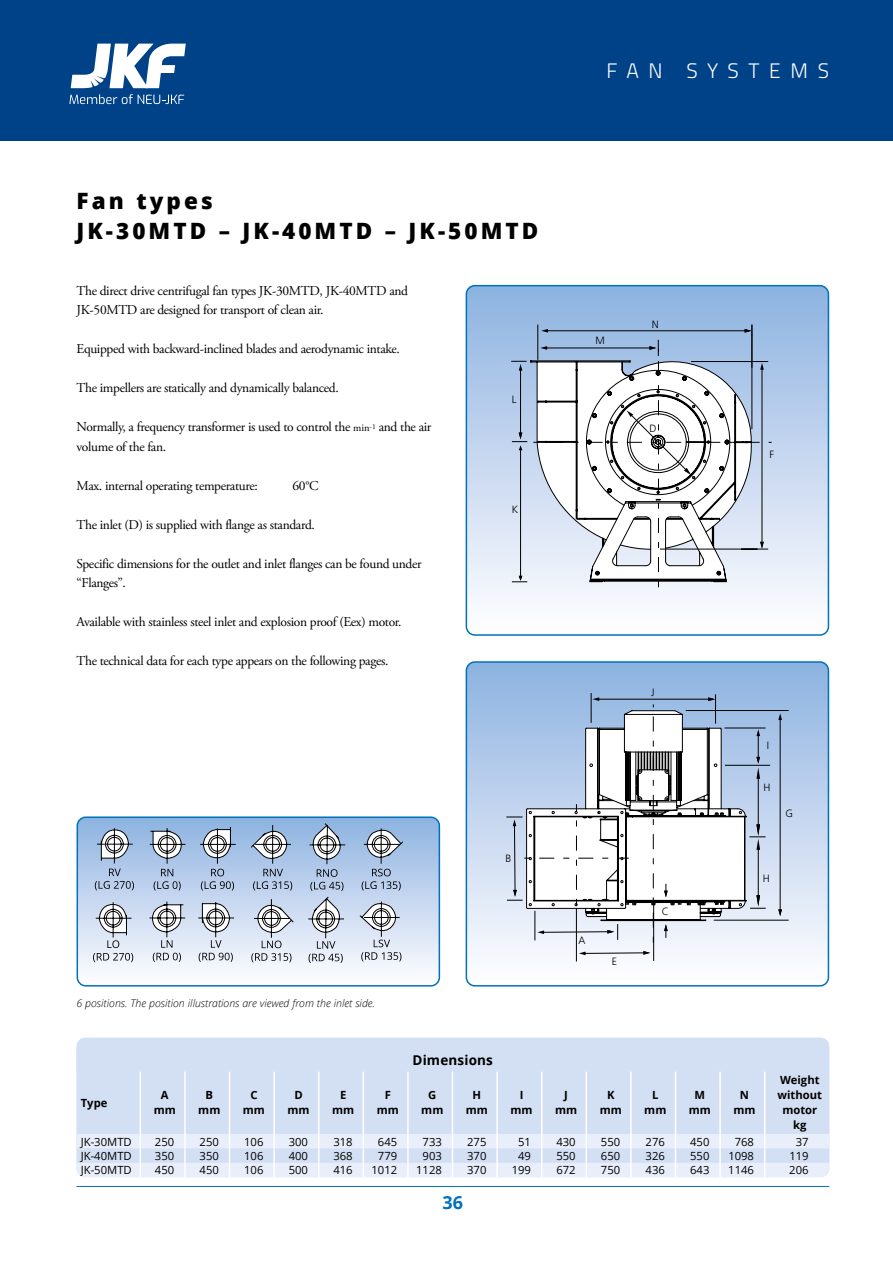
<style>
.page{position:relative;width:893px;height:1263px;background:#fff}
.page>*{position:absolute;margin:0;border:0;box-sizing:border-box;transform-origin:0 0}
.t1{font:800 22.5px/30px "Open Sans";letter-spacing:.135em;color:#000}
.t2{font:300 21px "Titillium";letter-spacing:.46em;color:#fff}
.t3{font:700 18px "Open Sans";color:#0071bb}
.t4{font:13.5px/19.5px "Adobe Garamond Pro";letter-spacing:-.025em;color:#000}
.t5{font:700 13.5px "Open Sans";letter-spacing:.01em;color:#000}
.t6{font:11.25px "Open Sans";color:#000}
.t7{font:700 11.25px/14.9px "Open Sans";color:#000;text-align:center}
.t8{font:italic 300 10.5px "Open Sans";color:#000}
.t9{font:300 10.5px "Frutiger";color:#000}
.s1{font-size:10.5px}
</style>
<div class="page">
<hr style="left:77px;top:1186px;width:752px;height:1px;background:#0071bb">
<div style="left:0;top:0;width:893px;height:140px;background:#004288"></div>
<svg style="left:71px;top:44px;width:115px;height:44px"></svg>
<svg style="left:69px;top:94px;width:115px;height:10px"></svg>
<svg style="left:466px;top:286px;width:362px;height:349px;background:#bdd2ed"></svg>
<div style="left:530px;top:351px;width:223px;height:282px;background:#f6f9fd"></div>
<hr style="left:520px;top:369px;width:1px;height:65px;background:#000">
<svg style="left:511px;top:361px;width:16px;height:10px"></svg>
<svg style="left:533px;top:325px;width:239px;height:262px"></svg>
<hr style="left:520px;top:449px;width:1px;height:128px;background:#000">
<svg style="left:512px;top:433px;width:15px;height:17px"></svg>
<svg style="left:512px;top:576px;width:15px;height:6px"></svg>
<div style="left:466px;top:285px;width:363px;height:351px;border:2px solid #0071bb;border-radius:9px"></div>
<svg style="left:466px;top:662px;width:362px;height:324px"></svg>
<div style="left:526px;top:664px;width:221px;height:33px;background:#92b7e2"></div>
<hr style="left:715px;top:694px;width:1px;height:30px;background:#000">
<hr style="left:591px;top:693px;width:1px;height:30px;background:#000">
<hr style="left:576px;top:908px;width:1px;height:53px;background:#000">
<hr style="left:653px;top:901px;width:1px;height:60px;background:#000">
<svg style="left:579px;top:951px;width:71px;height:4px"></svg>
<hr style="left:686px;top:710px;width:103px;height:1px;background:#000">
<hr style="left:714px;top:920px;width:75px;height:1px;background:#000">
<hr style="left:780px;top:719px;width:1px;height:192px;background:#000">
<svg style="left:778px;top:713px;width:4px;height:7px"></svg>
<svg style="left:778px;top:909px;width:4px;height:7px"></svg>
<div style="left:466px;top:661px;width:363px;height:325px;border:2px solid #0071bb;border-radius:9px"></div>
<svg style="left:77px;top:819px;width:362px;height:167px"></svg>
<svg style="left:93px;top:823px;width:310px;height:140px;background:#b4c3d6"></svg>
<div style="left:77px;top:816px;width:363px;height:170px;border:2px solid #0071bb;border-radius:9px"></div>
<div style="left:77px;top:1037px;width:752px;height:140px;background:#d3dff3;border-radius:9px"></div>
<svg style="left:139px;top:1072px;width:627px;height:62px"></svg>
<hr style="left:140px;top:1072px;width:1px;height:62px;background:#fff">
<hr style="left:184px;top:1072px;width:2px;height:62px;background:#fff">
<hr style="left:229px;top:1072px;width:1px;height:62px;background:#fff">
<hr style="left:273px;top:1072px;width:2px;height:62px;background:#fff">
<hr style="left:318px;top:1072px;width:1px;height:62px;background:#fff">
<hr style="left:363px;top:1072px;width:1px;height:62px;background:#fff">
<hr style="left:407px;top:1072px;width:2px;height:62px;background:#fff">
<hr style="left:452px;top:1072px;width:1px;height:62px;background:#fff">
<hr style="left:496px;top:1072px;width:2px;height:62px;background:#fff">
<hr style="left:541px;top:1072px;width:1px;height:62px;background:#fff">
<hr style="left:586px;top:1072px;width:1px;height:62px;background:#fff">
<hr style="left:630px;top:1072px;width:2px;height:62px;background:#fff">
<hr style="left:675px;top:1072px;width:1px;height:62px;background:#fff">
<hr style="left:719px;top:1072px;width:2px;height:62px;background:#fff">
<hr style="left:764px;top:1072px;width:1px;height:62px;background:#fff">
<svg style="left:77px;top:1134px;width:752px;height:43px"></svg>
<svg style="left:506px;top:697px;width:264px;height:247px"></svg>
<h1 class="t1" style="left:77px;top:184px;width:463px">Fan types<br>JK-30MTD – JK-40MTD – JK-50MTD</h1>
<p class="t4" style="left:77px;top:281px;width:333px">The direct drive centrifugal fan types JK-30MTD, JK-40MTD and<br>JK-50MTD are designed for transport of clean air.</p>
<p class="t4" style="left:77px;top:340px;width:325px">Equipped with backward-inclined blades and aerodynamic intake.</p>
<p class="t4" style="left:77px;top:379px;width:264px">The impellers are statically and dynamically balanced.</p>
<p class="t4" style="left:77px;top:418px;width:356px">Normally, a frequency transformer is used to control the <span class="s1">min</span><sup>-1</sup> and the air volume of the fan.</p>
<p class="t4" style="left:77px;top:476px;width:183px">Max. internal operating temperature:</p>
<p class="t4" style="left:293px;top:476px;width:27px">60°C</p>
<p class="t4" style="left:77px;top:515px;width:240px">The inlet (D) is supplied with flange as standard.</p>
<p class="t4" style="left:77px;top:554px;width:347px">Specific dimensions for the outlet and inlet flanges can be found under “Flanges”.</p>
<p class="t4" style="left:77px;top:613px;width:327px">Available with stainless steel inlet and explosion proof (Eex) motor.</p>
<p class="t4" style="left:77px;top:652px;width:313px">The technical data for each type appears on the following pages.</p>
<p class="t9" style="left:512px;top:393px;width:6px">L</p>
<p class="t9" style="left:512px;top:503px;width:8px">K</p>
<p class="t9" style="left:505px;top:853px;width:7px">B</p>
<p class="t8" style="left:77px;top:996px;width:300px">6 positions. The position illustrations are viewed from the inlet side.</p>
<p class="t5" style="left:413px;top:1050px;width:82px">Dimensions</p>
<h2 class="t2" style="left:606px;top:55px;width:224px">FAN SYSTEMS</h2>
<p class="t9" style="left:595px;top:334px;width:11px">M</p>
<p class="t9" style="left:652px;top:318px;width:9px">N</p>
<p class="t9" style="left:649px;top:422px;width:9px">D</p>
<p class="t9" style="left:651px;top:687px;width:5px">J</p>
<p class="t9" style="left:612px;top:955px;width:7px">E</p>
<p class="t9" style="left:662px;top:905px;width:9px">C</p>
<p class="t9" style="left:770px;top:449px;width:6px">F</p>
<p class="t9" style="left:785px;top:808px;width:9px">G</p>
<p class="t7" style="left:81px;top:1095px;width:28px">Type</p>
<p class="t7" style="left:154px;top:1087px;width:24px">A mm</p>
<p class="t7" style="left:198px;top:1087px;width:24px">B mm</p>
<p class="t7" style="left:243px;top:1087px;width:24px">C mm</p>
<p class="t7" style="left:287px;top:1087px;width:24px">D mm</p>
<p class="t7" style="left:332px;top:1087px;width:24px">E mm</p>
<p class="t7" style="left:377px;top:1087px;width:24px">F mm</p>
<p class="t7" style="left:421px;top:1087px;width:24px">G mm</p>
<p class="t7" style="left:466px;top:1087px;width:24px">H mm</p>
<p class="t7" style="left:510px;top:1087px;width:24px">I mm</p>
<p class="t7" style="left:555px;top:1087px;width:24px">J mm</p>
<p class="t7" style="left:600px;top:1087px;width:24px">K mm</p>
<p class="t7" style="left:644px;top:1087px;width:24px">L mm</p>
<p class="t7" style="left:689px;top:1087px;width:24px">M mm</p>
<p class="t7" style="left:733px;top:1087px;width:24px">N mm</p>
<p class="t7" style="left:777px;top:1072px;width:46px">Weight without motor kg</p>
<p class="t6" style="left:81px;top:1134px;width:52px">JK-30MTD</p>
<p class="t6" style="left:155px;top:1134px;width:21px">250</p>
<p class="t6" style="left:200px;top:1134px;width:21px">250</p>
<p class="t6" style="left:244px;top:1134px;width:21px">106</p>
<p class="t6" style="left:289px;top:1134px;width:21px">300</p>
<p class="t6" style="left:333px;top:1134px;width:21px">318</p>
<p class="t6" style="left:378px;top:1134px;width:21px">645</p>
<p class="t6" style="left:423px;top:1134px;width:21px">733</p>
<p class="t6" style="left:467px;top:1134px;width:21px">275</p>
<p class="t6" style="left:518px;top:1134px;width:14px">51</p>
<p class="t6" style="left:556px;top:1134px;width:21px">430</p>
<p class="t6" style="left:601px;top:1134px;width:21px">550</p>
<p class="t6" style="left:646px;top:1134px;width:21px">276</p>
<p class="t6" style="left:690px;top:1134px;width:21px">450</p>
<p class="t6" style="left:735px;top:1134px;width:21px">768</p>
<p class="t6" style="left:796px;top:1134px;width:14px">37</p>
<p class="t6" style="left:81px;top:1148px;width:52px">JK-40MTD</p>
<p class="t6" style="left:155px;top:1148px;width:21px">350</p>
<p class="t6" style="left:200px;top:1148px;width:21px">350</p>
<p class="t6" style="left:244px;top:1148px;width:21px">106</p>
<p class="t6" style="left:289px;top:1148px;width:21px">400</p>
<p class="t6" style="left:333px;top:1148px;width:21px">368</p>
<p class="t6" style="left:378px;top:1148px;width:21px">779</p>
<p class="t6" style="left:423px;top:1148px;width:21px">903</p>
<p class="t6" style="left:467px;top:1148px;width:21px">370</p>
<p class="t6" style="left:518px;top:1148px;width:14px">49</p>
<p class="t6" style="left:556px;top:1148px;width:21px">550</p>
<p class="t6" style="left:601px;top:1148px;width:21px">650</p>
<p class="t6" style="left:646px;top:1148px;width:21px">326</p>
<p class="t6" style="left:690px;top:1148px;width:21px">550</p>
<p class="t6" style="left:728px;top:1148px;width:27px">1098</p>
<p class="t6" style="left:789px;top:1148px;width:21px">119</p>
<p class="t6" style="left:81px;top:1162px;width:52px">JK-50MTD</p>
<p class="t6" style="left:155px;top:1162px;width:21px">450</p>
<p class="t6" style="left:200px;top:1162px;width:21px">450</p>
<p class="t6" style="left:244px;top:1162px;width:21px">106</p>
<p class="t6" style="left:289px;top:1162px;width:21px">500</p>
<p class="t6" style="left:333px;top:1162px;width:21px">416</p>
<p class="t6" style="left:371px;top:1162px;width:27px">1012</p>
<p class="t6" style="left:416px;top:1162px;width:27px">1128</p>
<p class="t6" style="left:467px;top:1162px;width:21px">370</p>
<p class="t6" style="left:512px;top:1162px;width:21px">199</p>
<p class="t6" style="left:556px;top:1162px;width:21px">672</p>
<p class="t6" style="left:601px;top:1162px;width:21px">750</p>
<p class="t6" style="left:646px;top:1162px;width:21px">436</p>
<p class="t6" style="left:690px;top:1162px;width:21px">643</p>
<p class="t6" style="left:728px;top:1162px;width:27px">1146</p>
<p class="t6" style="left:789px;top:1162px;width:21px">206</p>
<h3 class="t3" style="left:443px;top:1189px;width:22px">36</h3>
</div>
